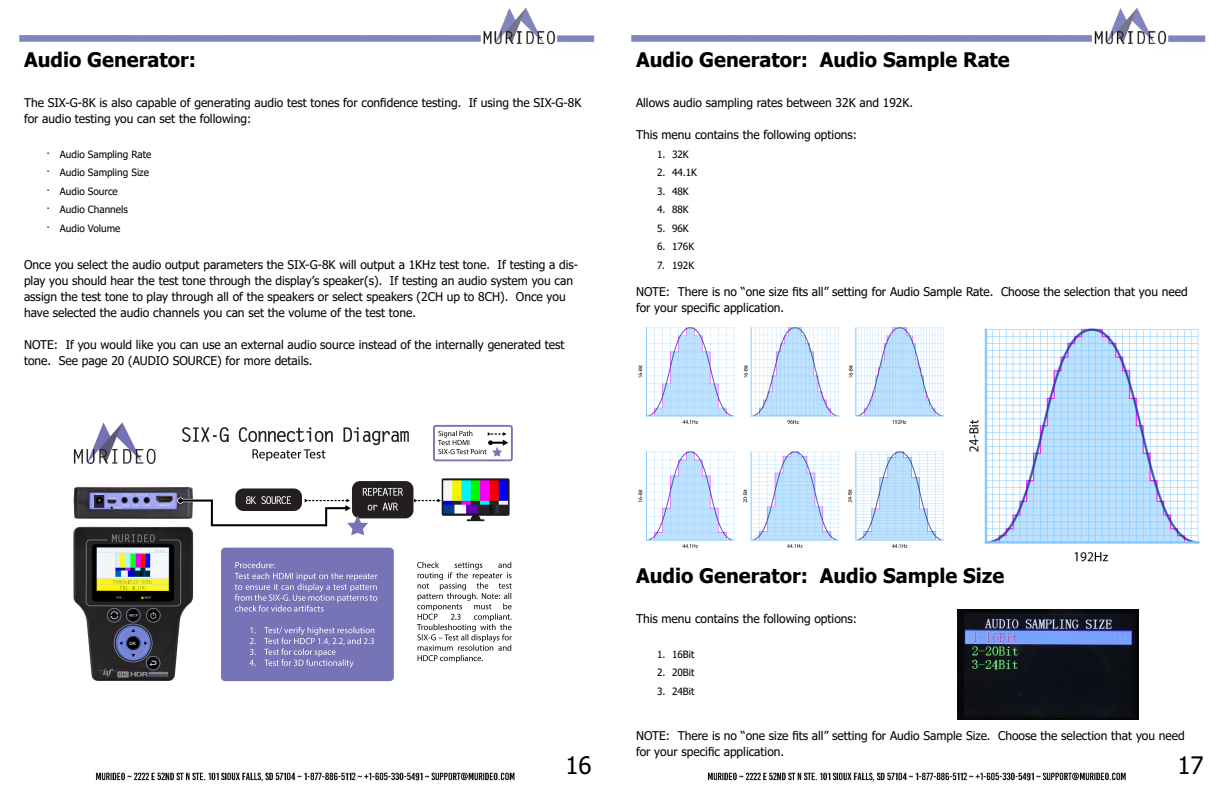
<style>
.page{position:relative;width:1224px;height:792px;background:#fff}
.page>*{position:absolute;margin:0;border:0;box-sizing:border-box;transform-origin:0 0}
.t1{font:24px "Tahoma";color:#000}
.t2{font:700 20px "Tahoma";color:#000}
.t3{font:12px/16px "Tahoma";color:#000}
.t4{font:10px/18.5px "Tahoma";color:#000}
</style>
<div class="page">
<img style="left:19px;top:8px;width:1187px;height:774px">
<img style="left:638px;top:320px;width:314px;height:107px">
<img style="left:638px;top:443px;width:314px;height:107px">
<img style="left:964px;top:307px;width:242px;height:258px">
<img style="left:957px;top:610px;width:182px;height:109px">
<img style="left:44px;top:408px;width:501px;height:294px">
<h2 class="t2" style="left:24px;top:46px;width:174px">Audio Generator:</h2>
<p class="t3" style="left:24px;top:96px;width:559px">The SIX-G-8K is also capable of generating audio test tones for confidence testing. If using the SIX-G-8K for audio testing you can set the following:</p>
<p class="t4" style="left:46px;top:145px;width:106px">· Audio Sampling Rate · Audio Sampling Size · Audio Source<br>· Audio Channels<br>· Audio Volume</p>
<p class="t3" style="left:24px;top:257px;width:556px">Once you select the audio output parameters the SIX-G-8K will output a 1KHz test tone. If testing a dis&shy;play you should hear the test tone through the display’s speaker(s). If testing an audio system you can assign the test tone to play through all of the speakers or select speakers (2CH up to 8CH). Once you have selected the audio channels you can set the volume of the test tone.</p>
<p class="t3" style="left:24px;top:337px;width:542px">NOTE: If you would like you can use an external audio source instead of the internally generated test tone. See page 20 (AUDIO SOURCE) for more details.</p>
<h2 class="t2" style="left:636px;top:46px;width:375px">Audio Generator: Audio Sample Rate</h2>
<p class="t3" style="left:636px;top:96px;width:279px">Allows audio sampling rates between 32K and 192K.</p>
<p class="t3" style="left:636px;top:128px;width:223px">This menu contains the following options:</p>
<p class="t4" style="left:657px;top:145px;width:33px">1. 32K</p>
<p class="t4" style="left:657px;top:164px;width:42px">2. 44.1K</p>
<p class="t4" style="left:657px;top:182px;width:33px">3. 48K</p>
<p class="t4" style="left:657px;top:201px;width:33px">4. 88K</p>
<p class="t4" style="left:657px;top:219px;width:33px">5. 96K</p>
<p class="t4" style="left:657px;top:238px;width:39px">6. 176K</p>
<p class="t4" style="left:657px;top:256px;width:39px">7. 192K</p>
<p class="t3" style="left:636px;top:284px;width:553px">NOTE: There is no “one size fits all” setting for Audio Sample Rate. Choose the selection that you need for your specific application.</p>
<h1 class="t1" style="left:565px;top:750px;width:28px">16</h1>
<h2 class="t2" style="left:636px;top:562px;width:370px">Audio Generator: Audio Sample Size</h2>
<p class="t3" style="left:636px;top:612px;width:223px">This menu contains the following options:</p>
<p class="t4" style="left:657px;top:645px;width:39px">1. 16Bit</p>
<p class="t4" style="left:657px;top:664px;width:39px">2. 20Bit</p>
<p class="t4" style="left:657px;top:682px;width:39px">3. 24Bit</p>
<p class="t3" style="left:636px;top:728px;width:550px">NOTE: There is no “one size fits all” setting for Audio Sample Size. Choose the selection that you need for your specific application.</p>
<h1 class="t1" style="left:1177px;top:750px;width:28px">17</h1>
</div>
